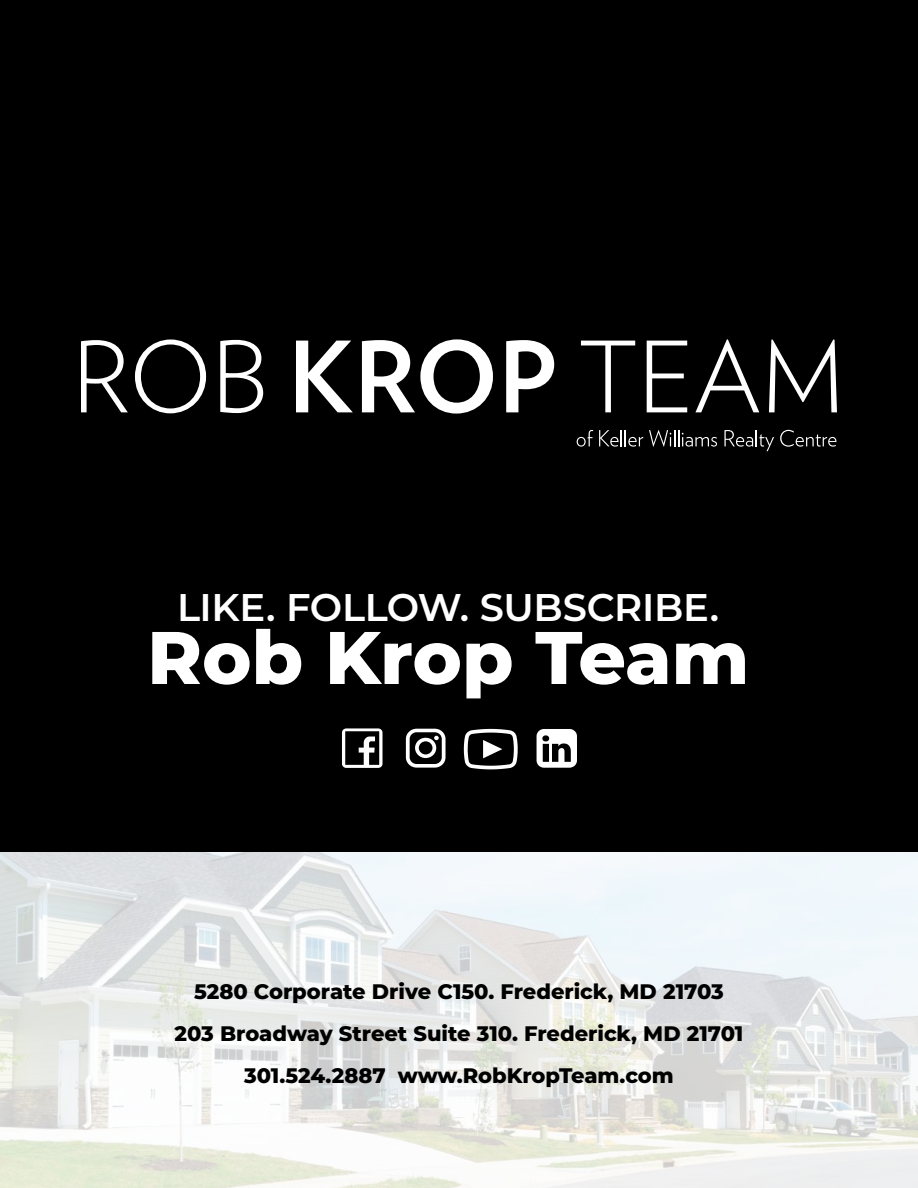
<style>
.page{position:relative;width:918px;height:1188px;background:#fff}
.page>*{position:absolute;margin:0;border:0;box-sizing:border-box;transform-origin:0 0}
.t1{font:800 74.4px "Montserrat";letter-spacing:-.005em;color:#fff}
.t2{font:600 38.55px "Montserrat";letter-spacing:-.01em;color:#fff}
.t3{font:800 21px/42px "Montserrat";color:#000;text-align:center}
</style>
<div class="page">
<img style="left:0;top:852px;width:918px;height:336px">
<div style="left:0;top:0;width:918px;height:852px;background:#000"></div>
<svg style="left:342px;top:728px;width:41px;height:40px"></svg>
<svg style="left:406px;top:729px;width:40px;height:39px"></svg>
<svg style="left:464px;top:729px;width:54px;height:40px"></svg>
<svg style="left:537px;top:729px;width:40px;height:39px"></svg>
<svg style="left:81px;top:340px;width:47px;height:72px"></svg>
<svg style="left:135px;top:340px;width:71px;height:73px"></svg>
<svg style="left:220px;top:340px;width:43px;height:73px"></svg>
<svg style="left:296px;top:341px;width:57px;height:71px"></svg>
<svg style="left:362px;top:339px;width:131px;height:75px"></svg>
<svg style="left:506px;top:340px;width:48px;height:72px"></svg>
<svg style="left:581px;top:341px;width:54px;height:71px"></svg>
<svg style="left:647px;top:341px;width:40px;height:71px"></svg>
<svg style="left:695px;top:339px;width:64px;height:73px"></svg>
<svg style="left:769px;top:340px;width:68px;height:72px"></svg>
<svg style="left:577px;top:430px;width:16px;height:17px"></svg>
<svg style="left:599px;top:430px;width:44px;height:17px"></svg>
<svg style="left:649px;top:430px;width:68px;height:17px"></svg>
<svg style="left:724px;top:430px;width:50px;height:21px"></svg>
<svg style="left:780px;top:430px;width:56px;height:17px"></svg>
<h2 class="t2" style="left:177px;top:580px;width:544px">LIKE. FOLLOW. SUBSCRIBE.</h2>
<h1 class="t1" style="left:147px;top:603px;width:604px">Rob Krop Team</h1>
<p class="t3" style="left:175px;top:969px;width:570px">5280 Corporate Drive C150. Frederick, MD 21703<br>203 Broadway Street Suite 310. Frederick, MD 21701<br>301.524.2887 www.RobKropTeam.com</p>
</div>
